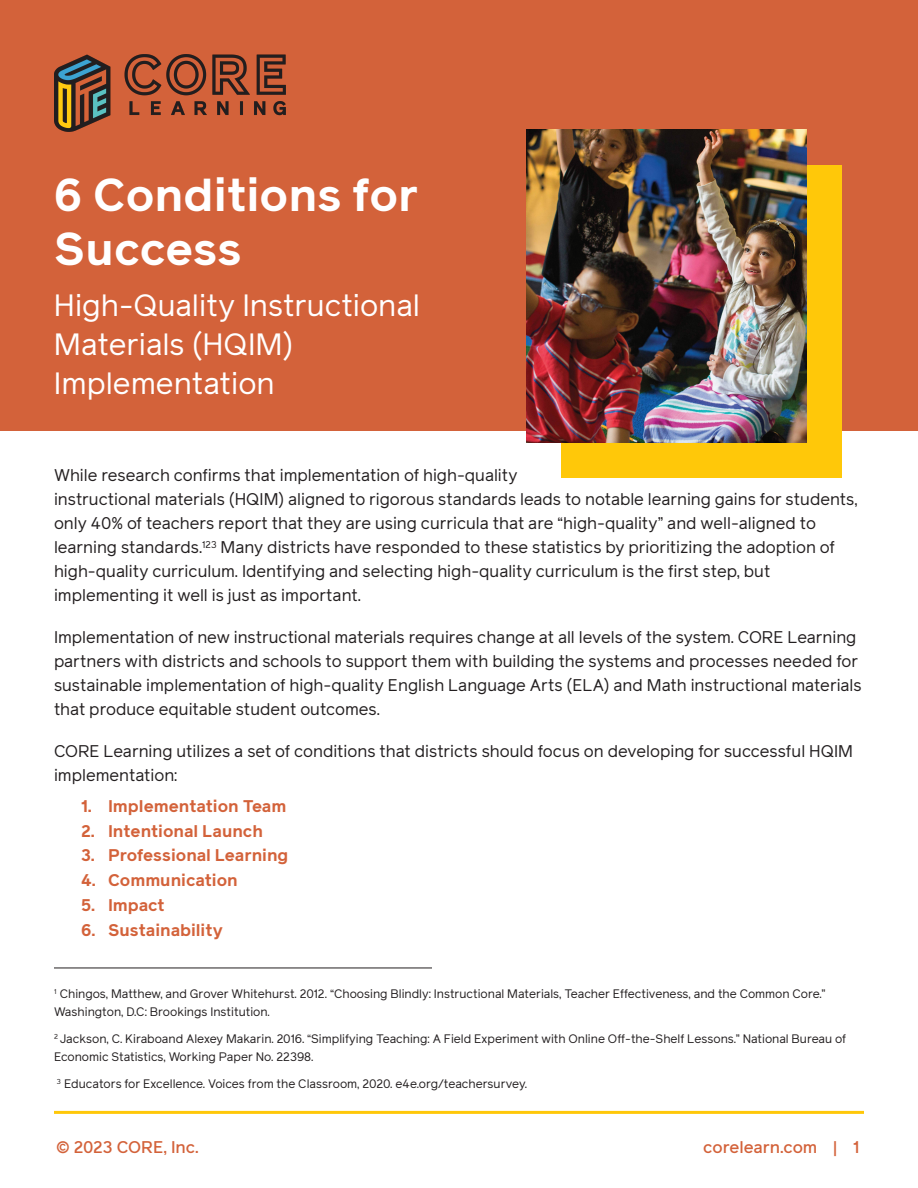
<style>
.page{position:relative;width:918px;height:1188px;background:#fff}
.page>*{position:absolute;margin:0;border:0;box-sizing:border-box;transform-origin:0 0}
.t1{font:700 45px/54px "Reader Pro";color:#fff}
.t2{font:30px/39px "Reader Pro";color:#fff}
.t3{font:16.5px/24px "Reader Pro";color:#231f20}
.t4{font:700 16.5px "Reader Pro";color:#d3623a}
.t5{font:500 16.5px "Reader Pro";color:#d3623a}
.t6{font:12px/18px "Reader Pro";color:#231f20}
</style>
<div class="page">
<div style="left:0;top:0;width:918px;height:431px;background:#d3623a"></div>
<img style="left:54px;top:54px;width:231px;height:77px">
<hr style="left:54px;top:1111px;width:810px;height:3px;background:#ffc809">
<div style="left:561px;top:165px;width:281px;height:313px;background:#ffc809"></div>
<img style="left:526px;top:130px;width:281px;height:312px">
<hr style="left:54px;top:968px;width:378px;height:1px;background:#231f20">
<h1 class="t1" style="left:54px;top:167px;width:366px">6 Conditions for<br>Success</h1>
<h2 class="t2" style="left:54px;top:286px;width:367px">High-Quality Instructional<br>Materials (HQIM)<br>Implementation</h2>
<p class="t3" style="left:54px;top:463px;width:465px">While research confirms that implementation of high-quality</p>
<p class="t3" style="left:54px;top:487px;width:805px">instructional materials (HQIM) aligned to rigorous standards leads to notable learning gains for students, only 40% of teachers report that they are using curricula that are “high-quality” and well-aligned to learning standards.<sup>123</sup> Many districts have responded to these statistics by prioritizing the adoption of high-quality curriculum. Identifying and selecting high-quality curriculum is the first step, but implementing it well is just as important.</p>
<p class="t3" style="left:54px;top:625px;width:809px">Implementation of new instructional materials requires change at all levels of the system. CORE Learning partners with districts and schools to support them with building the systems and processes needed for sustainable implementation of high-quality English Language Arts (ELA) and Math instructional materials that produce equitable student outcomes.</p>
<p class="t3" style="left:54px;top:739px;width:801px">CORE Learning utilizes a set of conditions that districts should focus on developing for successful HQIM implementation:</p>
<p class="t4" style="left:81px;top:795px;width:207px">1. Implementation Team</p>
<p class="t4" style="left:81px;top:819px;width:184px">2. Intentional Launch</p>
<p class="t4" style="left:81px;top:844px;width:209px">3. Professional Learning</p>
<p class="t4" style="left:81px;top:869px;width:158px">4. Communication</p>
<p class="t4" style="left:81px;top:894px;width:85px">5. Impact</p>
<p class="t4" style="left:81px;top:918px;width:143px">6. Sustainability</p>
<p class="t6" style="left:54px;top:984px;width:773px"><sup>1</sup> Chingos, Matthew, and Grover Whitehurst. 2012. “Choosing Blindly: Instructional Materials, Teacher Effectiveness, and the Common Core.”<br>Washington, D.C: Brookings Institution.</p>
<p class="t6" style="left:54px;top:1029px;width:794px"><sup>2</sup> Jackson, C. Kiraboand Alexey Makarin. 2016. “Simplifying Teaching: A Field Experiment with Online Off-the-Shelf Lessons.” National Bureau of<br>Economic Statistics, Working Paper No. 22398.</p>
<p class="t6" style="left:57px;top:1074px;width:472px"><sup>3</sup> Educators for Excellence. Voices from the Classroom, 2020. e4e.org/teachersurvey.</p>
<p class="t5" style="left:56px;top:1136px;width:144px">© 2023 CORE, Inc.</p>
<p class="t5" style="left:703px;top:1136px;width:158px">corelearn.com | 1</p>
</div>
